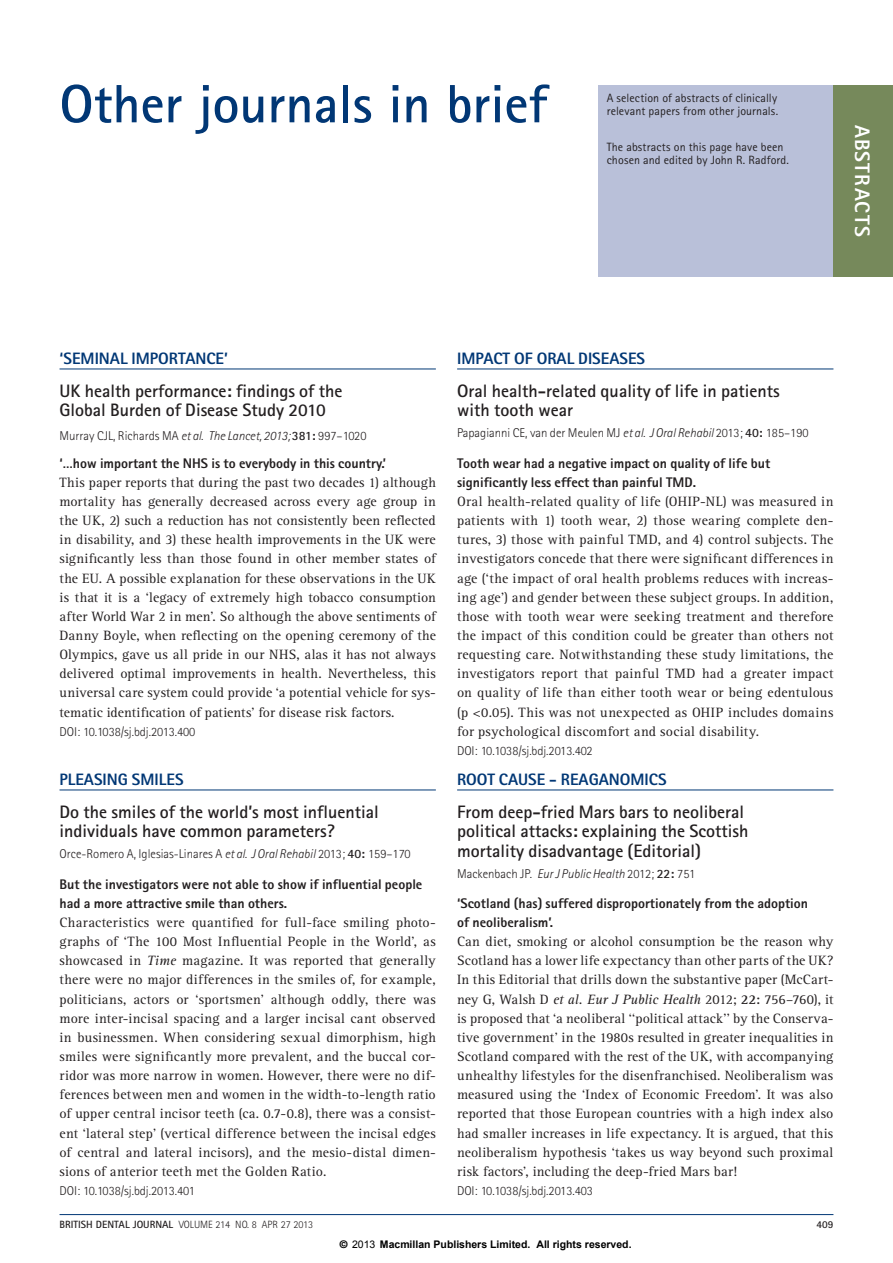
<style>
.page{position:relative;width:893px;height:1263px;background:#fff}
.page>*{position:absolute;margin:0;border:0;box-sizing:border-box;transform-origin:0 0}
.t1{font:700 54px "Rotis Sans Serif Std";color:#013775}
.t2{font:800 21px "Rotis Sans Serif Std";letter-spacing:.06em;color:#fff}
.t3{font:700 18px/19.5px "Rotis Sans Serif Std";color:#231f20}
.t4{font:800 16.5px "Rotis Sans Serif Std";color:#013775}
.t5{font:13.95px/19.2px "Rotis Serif Std";letter-spacing:.015em;color:#231f20;text-align:justify}
.t6{font:800 13.95px/19.2px "Rotis Sans Serif Std";color:#231f20}
.t7{font:300 12.75px "Rotis Sans Serif Std";color:#231f20}
.t8{font:12px/13.5px "Rotis Sans Serif Std";letter-spacing:.01em;color:#231f20}
.t9{font:700 10.5px "Arial";color:#000}
.t10{font:300 10.5px "Rotis Sans Serif Std";color:#231f20}
.t11{font:700 10.5px "Rotis Sans Serif Std";color:#231f20}
.s1{font-style:italic}
.s2{font-weight:700}
.s3{font-family:"Helvetica"}
.s4{font-weight:400}
</style>
<div class="page">
<div style="left:598px;top:85px;width:295px;height:191px;background:#b9c0d9"></div>
<hr style="left:457px;top:789px;width:376px;height:1px;background:#013775">
<hr style="left:60px;top:369px;width:376px;height:1px;background:#013775">
<hr style="left:60px;top:789px;width:376px;height:1px;background:#013775">
<hr style="left:60px;top:1214px;width:773px;height:1px;background:#013775">
<div style="left:833px;top:85px;width:60px;height:191px;background:#76895b"></div>
<hr style="left:457px;top:369px;width:376px;height:1px;background:#013775">
<h1 class="t1" style="left:60px;top:70px;width:489px">Other journals in brief</h1>
<p class="t8" style="left:607px;top:91px;width:173px">A selection of abstracts of clinically relevant papers from other journals.</p>
<p class="t8" style="left:607px;top:140px;width:184px">The abstracts on this page have been chosen and edited by John R. Radford.</p>
<h2 class="t2" style="left:876px;top:125px;width:114px;rotate:90deg">ABSTRACTS</h2>
<p class="t4" style="left:60px;top:348px;width:170px">‘SEMINAL IMPORTANCE’</p>
<p class="t3" style="left:60px;top:380px;width:284px">UK health performance: findings of the<br>Global Burden of Disease Study 2010</p>
<p class="t7" style="left:60px;top:428px;width:309px">Murray CJL, Richards MA <span class="s1">et al</span>. <span class="s1">The Lancet, 2013;</span> <span class="s2">381:</span> 997–1020</p>
<p class="t6" style="left:60px;top:453px;width:328px">‘…how important the NHS is to everybody in this country.’</p>
<p class="t5" style="left:60px;top:473px;width:378px">This paper reports that during the past two decades 1) although mortality has generally decreased across every age group in the UK, 2) such a reduction has not consistently been reflected in disability, and 3) these health improvements in the UK were significantly less than those found in other member states of the EU. A possible explanation for these observations in the UK is that it is a ‘legacy of extremely high tobacco consumption after World War 2 in men’. So although the above sentiments of Danny Boyle, when reflecting on the opening ceremony of the Olympics, gave us all pride in our NHS, alas it has not always delivered optimal improvements in health. Nevertheless, this universal care system could provide ‘a potential vehicle for sys&shy;tematic identification of patients’ for disease risk factors.</p>
<p class="t7" style="left:60px;top:724px;width:137px">DOI: 10.1038/sj.bdj.2013.400</p>
<p class="t4" style="left:60px;top:769px;width:126px">PLEASING SMILES</p>
<p class="t3" style="left:60px;top:801px;width:321px">Do the smiles of the world’s most influential individuals have common parameters?</p>
<p class="t7" style="left:60px;top:847px;width:352px">Orce-Romero A, Iglesias-Linares A <span class="s1">et al. J Oral Rehabil</span> 2013; <span class="s2">40:</span> 159–170</p>
<p class="t6" style="left:60px;top:874px;width:364px">But the investigators were not able to show if influential people had a more attractive smile than others.</p>
<p class="t5" style="left:60px;top:913px;width:378px">Characteristics were quantified for full-face smiling photo&shy;graphs of ‘The 100 Most Influential People in the World’, as showcased in <span class="s1">Time</span> magazine. It was reported that generally there were no major differences in the smiles of, for example, politicians, actors or ‘sportsmen’ although oddly, there was more inter-incisal spacing and a larger incisal cant observed in businessmen. When considering sexual dimorphism, high smiles were significantly more prevalent, and the buccal cor&shy;ridor was more narrow in women. However, there were no dif&shy;ferences between men and women in the width-to-length ratio of upper central incisor teeth (ca. 0.7-0.8), there was a consist&shy;ent ‘lateral step’ (vertical difference between the incisal edges of central and lateral incisors), and the mesio-distal dimen&shy;sions of anterior teeth met the Golden Ratio.</p>
<p class="t7" style="left:60px;top:1183px;width:137px">DOI: 10.1038/sj.bdj.2013.401</p>
<p class="t10" style="left:60px;top:1218px;width:255px"><span class="s2">BRITISH DENTAL JOURNAL</span> VOLUME 214 NO. 8 APR 27 2013</p>
<p class="t11" style="left:816px;top:1217px;width:18px">409</p>
<p class="t4" style="left:457px;top:348px;width:190px">IMPACT OF ORAL DISEASES</p>
<p class="t3" style="left:457px;top:380px;width:324px">Oral health-related quality of life in patients with tooth wear</p>
<p class="t7" style="left:457px;top:426px;width:353px">Papagianni CE, van der Meulen MJ <span class="s1">et al. J Oral Rehabil</span> 2013; <span class="s2">40:</span> 185–190</p>
<p class="t6" style="left:457px;top:453px;width:315px">Tooth wear had a negative impact on quality of life but significantly less effect than painful TMD.</p>
<p class="t5" style="left:457px;top:492px;width:378px">Oral health-related quality of life (OHIP-NL) was measured in patients with 1) tooth wear, 2) those wearing complete den&shy;tures, 3) those with painful TMD, and 4) control subjects. The investigators concede that there were significant differences in age (‘the impact of oral health problems reduces with increas&shy;ing age’) and gender between these subject groups. In addition, those with tooth wear were seeking treatment and therefore the impact of this condition could be greater than others not requesting care. Notwithstanding these study limitations, the investigators report that painful TMD had a greater impact on quality of life than either tooth wear or being edentulous (p &lt;0.05). This was not unexpected as OHIP includes domains for psychological discomfort and social disability.</p>
<p class="t7" style="left:457px;top:743px;width:137px">DOI: 10.1038/sj.bdj.2013.402</p>
<p class="t4" style="left:457px;top:769px;width:211px">ROOT CAUSE - REAGANOMICS</p>
<p class="t3" style="left:457px;top:801px;width:293px">From deep-fried Mars bars to neoliberal political attacks: explaining the Scottish mortality disadvantage (Editorial)</p>
<p class="t7" style="left:457px;top:866px;width:240px">Mackenbach JP. <span class="s1">Eur J Public Health</span> 2012; <span class="s2">22:</span> 751</p>
<p class="t6" style="left:457px;top:893px;width:352px">‘Scotland (has) suffered disproportionately from the adoption of neoliberalism’.</p>
<p class="t5" style="left:457px;top:932px;width:378px">Can diet, smoking or alcohol consumption be the reason why Scotland has a lower life expectancy than other parts of the UK?<br>In this Editorial that drills down the substantive paper (McCart&shy;ney G, Walsh D <span class="s1">et al. Eur J Public Health</span> 2012; <span class="s2">22:</span> 756–760), it is proposed that ‘a neoliberal ‘‘political attack’’ by the Conserva&shy;tive government’ in the 1980s resulted in greater inequalities in Scotland compared with the rest of the UK, with accompanying unhealthy lifestyles for the disenfranchised. Neoliberalism was measured using the ‘Index of Economic Freedom’. It was also reported that those European countries with a high index also had smaller increases in life expectancy. It is argued, that this neoliberalism hypothesis ‘takes us way beyond such proximal risk factors’, including the deep-fried Mars bar!</p>
<p class="t7" style="left:457px;top:1183px;width:137px">DOI: 10.1038/sj.bdj.2013.403</p>
<p class="t9" style="left:340px;top:1237px;width:293px"><span class="s3">©</span> <span class="s4">2013</span> Macmillan Publishers Limited. All rights reserved.</p>
</div>
